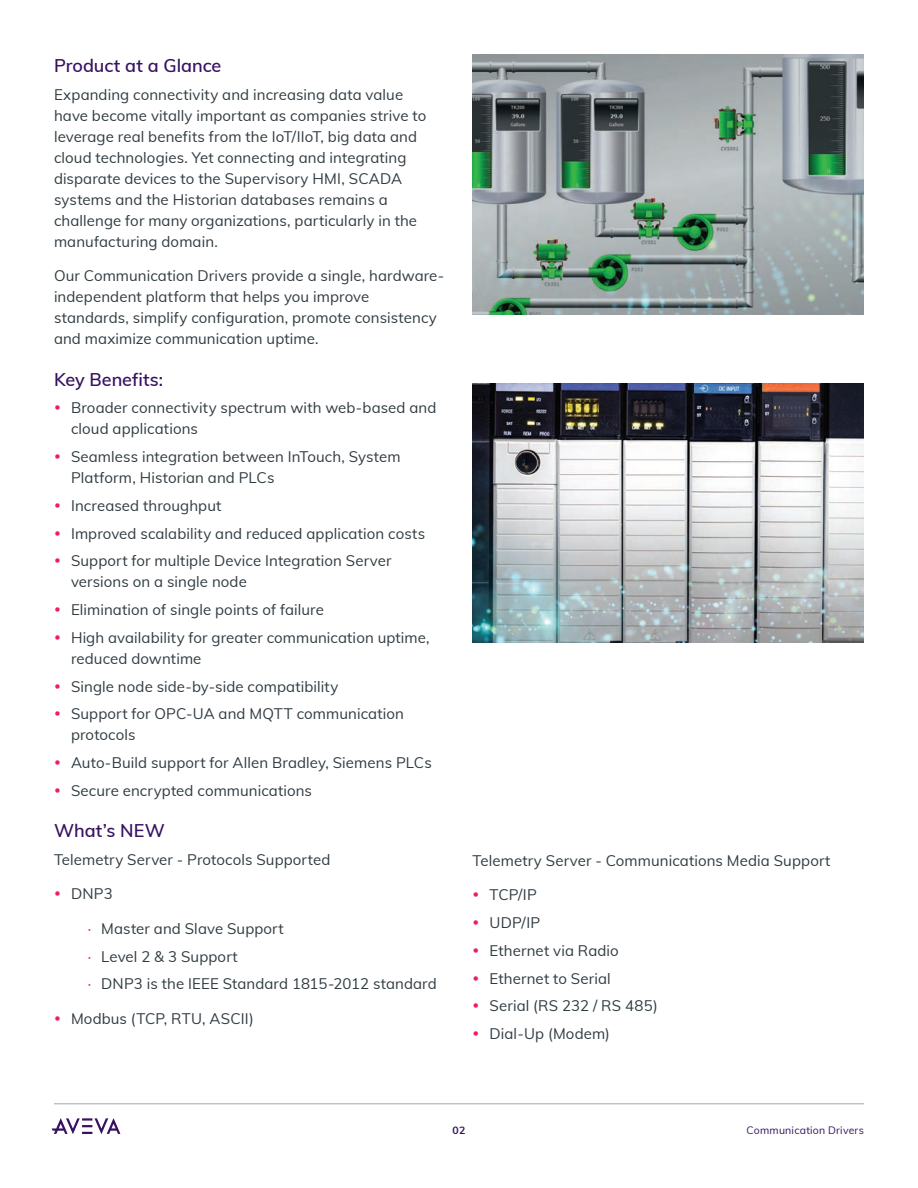
<style>
.page{position:relative;width:918px;height:1188px;background:#fff}
.page>*{position:absolute;margin:0;border:0;box-sizing:border-box;transform-origin:0 0}
.S1_Subheadlines{font:600 18px "Muli";color:#371260}
.Body_Copy{font:15px/21px "Muli";letter-spacing:.005em;color:#2f3b41}
.t1{font:10.5px "Muli";letter-spacing:.02em;color:#371260}
.t2{font:700 10.5px "Muli";color:#371260}
.s1{color:#ee1e5b}
</style>
<div class="page">
<hr style="left:54px;top:1104px;width:810px;height:1px;background:#a3a7a9">
<svg style="left:52px;top:1118px;width:68px;height:16px"></svg>
<img style="left:472px;top:55px;width:392px;height:259px">
<img style="left:472px;top:383px;width:392px;height:259px">
<p class="S1_Subheadlines" style="left:54px;top:52px;width:169px">Product at a Glance</p>
<p class="Body_Copy" style="left:54px;top:83px;width:374px">Expanding connectivity and increasing data value have become vitally important as companies strive to leverage real benefits from the IoT/IIoT, big data and cloud technologies. Yet connecting and integrating disparate devices to the Supervisory HMI, SCADA systems and the Historian databases remains a challenge for many organizations, particularly in the manufacturing domain.</p>
<p class="Body_Copy" style="left:54px;top:265px;width:392px">Our Communication Drivers provide a single, hardware&shy;independent platform that helps you improve standards, simplify configuration, promote consistency and maximize communication uptime.</p>
<p class="S1_Subheadlines" style="left:54px;top:366px;width:111px">Key Benefits:</p>
<p class="Body_Copy" style="left:71px;top:397px;width:367px">Broader connectivity spectrum with web-based and cloud applications</p>
<p class="Body_Copy" style="left:71px;top:445px;width:331px">Seamless integration between InTouch, System<br>Platform, Historian and PLCs</p>
<p class="Body_Copy" style="left:71px;top:494px;width:152px">Increased throughput</p>
<p class="Body_Copy" style="left:71px;top:522px;width:356px">Improved scalability and reduced application costs</p>
<p class="Body_Copy" style="left:71px;top:550px;width:322px">Support for multiple Device Integration Server versions on a single node</p>
<p class="Body_Copy" style="left:71px;top:598px;width:254px">Elimination of single points of failure</p>
<p class="Body_Copy" style="left:71px;top:626px;width:360px">High availability for greater communication uptime, reduced downtime</p>
<p class="Body_Copy" style="left:71px;top:675px;width:269px">Single node side-by-side compatibility</p>
<p class="Body_Copy" style="left:71px;top:703px;width:334px">Support for OPC-UA and MQTT communication protocols</p>
<p class="Body_Copy" style="left:71px;top:751px;width:362px">Auto-Build support for Allen Bradley, Siemens PLCs</p>
<p class="Body_Copy" style="left:71px;top:779px;width:243px">Secure encrypted communications</p>
<p class="S1_Subheadlines" style="left:54px;top:817px;width:112px">What’s NEW</p>
<p class="Body_Copy" style="left:54px;top:848px;width:278px">Telemetry Server - Protocols Supported</p>
<p class="Body_Copy" style="left:71px;top:883px;width:43px">DNP3</p>
<p class="Body_Copy" style="left:88px;top:917px;width:197px"><span class="s1">·</span> Master and Slave Support</p>
<p class="Body_Copy" style="left:88px;top:945px;width:152px"><span class="s1">·</span> Level 2 &amp; 3 Support</p>
<p class="Body_Copy" style="left:88px;top:973px;width:351px"><span class="s1">·</span> DNP3 is the IEEE Standard 1815-2012 standard</p>
<p class="Body_Copy" style="left:71px;top:1007px;width:184px">Modbus (TCP, RTU, ASCII)</p>
<p class="Body_Copy" style="left:472px;top:849px;width:359px">Telemetry Server - Communications Media Support</p>
<p class="Body_Copy" style="left:490px;top:884px;width:49px">TCP/IP</p>
<p class="Body_Copy" style="left:490px;top:912px;width:52px">UDP/IP</p>
<p class="Body_Copy" style="left:490px;top:939px;width:131px">Ethernet via Radio</p>
<p class="Body_Copy" style="left:490px;top:967px;width:123px">Ethernet to Serial</p>
<p class="Body_Copy" style="left:490px;top:995px;width:170px">Serial (RS 232 / RS 485)</p>
<p class="Body_Copy" style="left:490px;top:1023px;width:122px">Dial-Up (Modem)</p>
<p class="t2" style="left:453px;top:1123px;width:14px">02</p>
<p class="t1" style="left:747px;top:1122px;width:119px">Communication Drivers</p>
</div>
